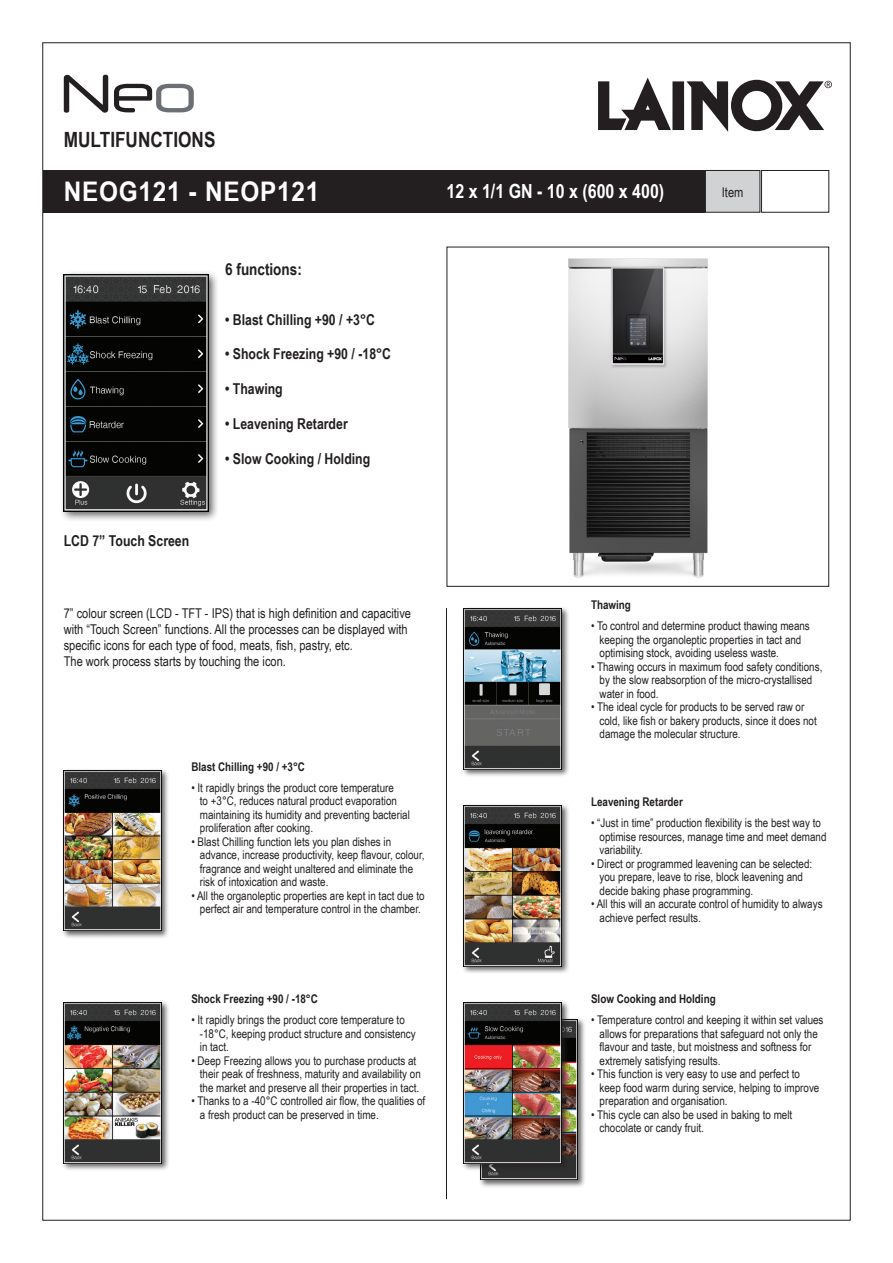
<style>
.page{position:relative;width:893px;height:1263px;background:#fff}
.page>*{position:absolute;margin:0;border:0;box-sizing:border-box;transform-origin:0 0}
.Codice{font:700 27px "Arial Narrow";letter-spacing:.025em;color:#fff;scale:1.1 1}
.t1{font:700 21px "Arial Narrow";color:#231f20}
.GN{font:700 19.5px "Arial Narrow";color:#fff}
.t2{font:700 16.5px "Arial Narrow";color:#231f20}
.t3{font:700 15px "Arial Narrow";color:#231f20}
.t4{font:13.5px/16.2px "Arial Narrow";color:#231f20}
.t5{font:12px/13.5px "Arial Narrow";color:#231f20}
.t6{font:700 12px "Arial Narrow";color:#231f20}
</style>
<div class="page">
<div style="left:761px;top:170px;width:68px;height:43px;border:1px solid #231f20"></div>
<div style="left:705px;top:170px;width:55px;height:42px;background:#d1d2d4"></div>
<div style="left:705px;top:170px;width:55px;height:43px;border:1px solid #231f20"></div>
<div style="left:43px;top:170px;width:661px;height:43px;background:#231f20"></div>
<svg style="left:598px;top:78px;width:73px;height:52px"></svg>
<div style="left:672px;top:81px;width:12px;height:49px;background:#231f20"></div>
<svg style="left:686px;top:80px;width:146px;height:52px"></svg>
<svg style="left:64px;top:75px;width:44px;height:38px"></svg>
<svg style="left:114px;top:84px;width:80px;height:28px"></svg>
<img style="left:568px;top:258px;width:140px;height:320px">
<div style="left:478px;top:1017px;width:108px;height:171px;background:#231f20;opacity:.7"></div>
<img style="left:480px;top:1019px;width:98px;height:161px">
<div style="left:59px;top:270px;width:160px;height:253px;background:#231f20;opacity:.7"></div>
<img style="left:64px;top:275px;width:144px;height:237px">
<div style="left:62px;top:768px;width:108px;height:171px;background:#231f20;opacity:.7"></div>
<img style="left:64px;top:770px;width:98px;height:161px">
<div style="left:62px;top:1000px;width:108px;height:171px;background:#231f20;opacity:.7"></div>
<img style="left:64px;top:1002px;width:98px;height:161px">
<div style="left:462px;top:606px;width:107px;height:171px;background:#231f20;opacity:.7"></div>
<img style="left:463px;top:608px;width:98px;height:161px">
<div style="left:462px;top:803px;width:107px;height:171px;background:#231f20;opacity:.7"></div>
<img style="left:463px;top:805px;width:98px;height:161px">
<div style="left:462px;top:1000px;width:107px;height:171px;background:#231f20;opacity:.7"></div>
<img style="left:463px;top:1002px;width:98px;height:161px">
<hr style="left:446px;top:608px;width:1px;height:591px;background:#231f20">
<div style="left:446px;top:247px;width:383px;height:340px;border:1px solid #231f20"></div>
<h2 class="t1" style="left:64px;top:124px;width:153px">MULTIFUNCTIONS</h2>
<p class="Codice" style="left:64px;top:171px;width:234px">NEOG121 - NEOP121</p>
<p class="GN" style="left:446px;top:177px;width:219px">12 x 1/1 GN - 10 x (600 x 400)</p>
<p class="t4" style="left:722px;top:183px;width:23px">Item</p>
<h3 class="t2" style="left:225px;top:256px;width:78px">6 functions:</h3>
<p class="t3" style="left:64px;top:529px;width:127px">LCD 7” Touch Screen</p>
<p class="t3" style="left:225px;top:308px;width:151px">• Blast Chilling +90 / +3°C</p>
<p class="t3" style="left:225px;top:343px;width:167px">• Shock Freezing +90 / -18°C</p>
<p class="t3" style="left:225px;top:377px;width:59px">• Thawing</p>
<p class="t3" style="left:225px;top:412px;width:124px">• Leavening Retarder</p>
<p class="t3" style="left:225px;top:447px;width:147px">• Slow Cooking / Holding</p>
<p class="t4" style="left:64px;top:604px;width:349px">7” colour screen (LCD - TFT - IPS) that is high definition and capacitive with “Touch Screen” functions. All the processes can be displayed with specific icons for each type of food, meats, fish, pastry, etc.<br>The work process starts by touching the icon.</p>
<p class="t6" style="left:191px;top:757px;width:115px">Blast Chilling +90 / +3°C</p>
<p class="t5" style="left:200px;top:780px;width:212px;text-indent:-9px">• It rapidly brings the product core temperature<br>to +3°C, reduces natural product evaporation maintaining its humidity and preventing bacterial proliferation after cooking.</p>
<p class="t5" style="left:200px;top:834px;width:226px;text-indent:-9px">• Blast Chilling function lets you plan dishes in advance, increase productivity, keep flavour, colour, fragrance and weight unaltered and eliminate the risk of intoxication and waste.</p>
<p class="t5" style="left:191px;top:888px;width:235px;text-align:center">• All the organoleptic properties are kept in tact due to perfect air and temperature control in the chamber.</p>
<p class="t6" style="left:191px;top:990px;width:128px">Shock Freezing +90 / -18°C</p>
<p class="t5" style="left:200px;top:1013px;width:217px;text-indent:-9px">• It rapidly brings the product core temperature to -18°C, keeping product structure and consistency in tact.</p>
<p class="t5" style="left:200px;top:1053px;width:222px;text-indent:-9px">• Deep Freezing allows you to purchase products at their peak of freshness, maturity and availability on the market and preserve all their properties in tact.</p>
<p class="t5" style="left:200px;top:1094px;width:227px;text-indent:-9px">• Thanks to a -40°C controlled air flow, the qualities of a fresh product can be preserved in time.</p>
<p class="t6" style="left:591px;top:596px;width:41px">Thawing</p>
<p class="t5" style="left:600px;top:619px;width:212px;text-indent:-9px">• To control and determine product thawing means keeping the organoleptic properties in tact and optimising stock, avoiding useless waste.</p>
<p class="t5" style="left:600px;top:659px;width:224px;text-indent:-9px">• Thawing occurs in maximum food safety conditions, by the slow reabsorption of the micro-crystallised water in food.</p>
<p class="t5" style="left:600px;top:700px;width:219px;text-indent:-9px">• The ideal cycle for products to be served raw or cold, like fish or bakery products, since it does not damage the molecular structure.</p>
<p class="t6" style="left:591px;top:793px;width:93px">Leavening Retarder</p>
<p class="t5" style="left:600px;top:816px;width:228px;text-indent:-9px">• “Just in time” production flexibility is the best way to optimise resources, manage time and meet demand variability.</p>
<p class="t5" style="left:600px;top:856px;width:214px;text-indent:-9px">• Direct or programmed leavening can be selected: you prepare, leave to rise, block leavening and decide baking phase programming.</p>
<p class="t5" style="left:600px;top:897px;width:225px;text-indent:-9px">• All this will an accurate control of humidity to always achieve perfect results.</p>
<p class="t6" style="left:591px;top:990px;width:126px">Slow Cooking and Holding</p>
<p class="t5" style="left:600px;top:1013px;width:225px;text-indent:-9px">• Temperature control and keeping it within set values allows for preparations that safeguard not only the flavour and taste, but moistness and softness for extremely satisfying results.</p>
<p class="t5" style="left:600px;top:1067px;width:221px;text-indent:-9px">• This function is very easy to use and perfect to keep food warm during service, helping to improve preparation and organisation.</p>
<p class="t5" style="left:600px;top:1107px;width:194px;text-indent:-9px">• This cycle can also be used in baking to melt chocolate or candy fruit.</p>
</div>
